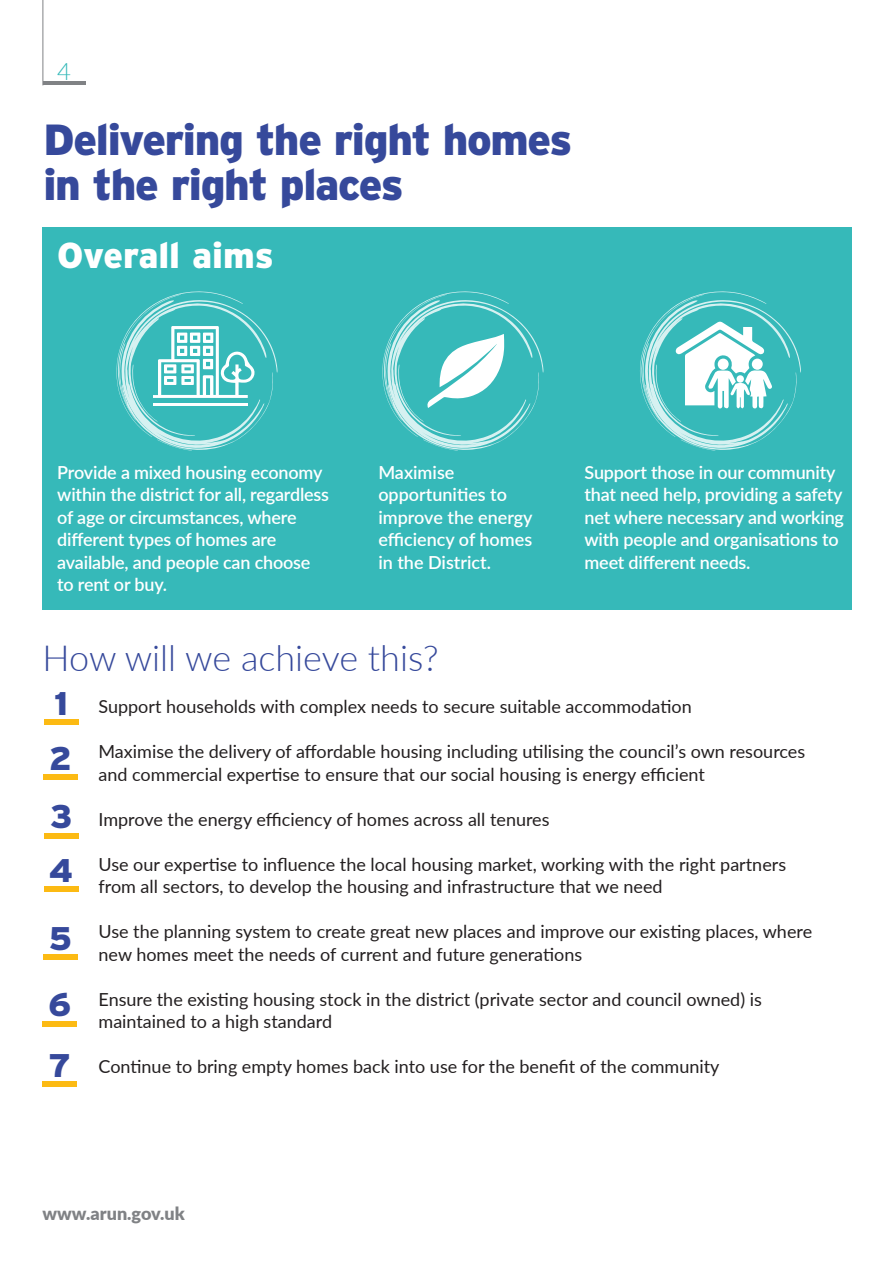
<style>
.page{position:relative;width:893px;height:1263px;background:#fff}
.page>*{position:absolute;margin:0;border:0;box-sizing:border-box;transform-origin:0 0}
.t1{font:900 43.5px "Interstate";letter-spacing:-.03em;color:#36499b}
.t2{font:300 36px "Lato";color:#36499b}
.t3{font:900 36px "Interstate";color:#fff}
.t4{font:900 32.7px "Interstate";color:#36499b}
.t5{font:300 24px "Lato";color:#36b9b9}
.t6{font:18px/22.5px "Lato";color:#231f20}
.t7{font:600 18px/22.5px "Lato";letter-spacing:-.01em;color:#fff}
.t8{font:900 18px "Lato";color:#808285}
</style>
<div class="page">
<hr style="left:43px;top:81px;width:42px;height:4px;background:#808285">
<hr style="left:43px;top:0;width:1px;height:85px;background:#808285">
<div style="left:43px;top:227px;width:808px;height:383px;background:#36b9b9"></div>
<svg style="left:640px;top:291px;width:161px;height:159px"></svg>
<div style="left:718px;top:359px;width:11px;height:11px;background:#fff;border-radius:50%"></div>
<div style="left:752px;top:358px;width:11px;height:12px;background:#fff;border-radius:50%"></div>
<div style="left:736px;top:375px;width:8px;height:8px;background:#fff;border-radius:50%"></div>
<svg style="left:382px;top:291px;width:161px;height:159px"></svg>
<svg style="left:116px;top:291px;width:161px;height:159px"></svg>
<div style="left:44px;top:719px;width:34px;height:6px;background:#fcba13"></div>
<div style="left:43px;top:774px;width:35px;height:6px;background:#fcba13"></div>
<div style="left:44px;top:832px;width:34px;height:6px;background:#fcba13"></div>
<div style="left:44px;top:886px;width:34px;height:6px;background:#fcba13"></div>
<div style="left:43px;top:954px;width:35px;height:6px;background:#fcba13"></div>
<div style="left:43px;top:1021px;width:34px;height:6px;background:#fcba13"></div>
<div style="left:43px;top:1081px;width:34px;height:6px;background:#fcba13"></div>
<h3 class="t5" style="left:57px;top:54px;width:15px">4</h3>
<p class="t1" style="left:43px;top:115px;width:530px">Delivering the right homes</p>
<p class="t1" style="left:43px;top:160px;width:362px">in the right places</p>
<p class="t3" style="left:57px;top:235px;width:218px">Overall aims</p>
<p class="t7" style="left:57px;top:460px;width:273px">Provide a mixed housing economy within the district for all, regardless of age or circumstances, where different types of homes are</p>
<p class="t7" style="left:57px;top:550px;width:255px">available, and people can choose to rent or buy.</p>
<p class="t7" style="left:378px;top:460px;width:156px">Maximise opportunities to improve the energy efficiency of homes in the District.</p>
<p class="t7" style="left:584px;top:460px;width:261px">Support those in our community that need help, providing a safety net where necessary and working with people and organisations to meet different needs.</p>
<p class="t2" style="left:43px;top:633px;width:398px">How will we achieve this?</p>
<p class="t6" style="left:99px;top:694px;width:595px">Support households with complex needs to secure suitable accommodation</p>
<p class="t6" style="left:99px;top:739px;width:708px">Maximise the delivery of affordable housing including utilising the council’s own resources and commercial expertise to ensure that our social housing is energy efficient</p>
<p class="t6" style="left:99px;top:807px;width:452px">Improve the energy efficiency of homes across all tenures</p>
<p class="t6" style="left:99px;top:852px;width:689px">Use our expertise to influence the local housing market, working with the right partners from all sectors, to develop the housing and infrastructure that we need</p>
<p class="t6" style="left:99px;top:919px;width:715px">Use the planning system to create great new places and improve our existing places, where new homes meet the needs of current and future generations</p>
<p class="t6" style="left:99px;top:987px;width:665px">Ensure the existing housing stock in the district (private sector and council owned) is maintained to a high standard</p>
<p class="t6" style="left:99px;top:1054px;width:622px">Continue to bring empty homes back into use for the benefit of the community</p>
<p class="t4" style="left:54px;top:684px;width:15px">1</p>
<p class="t4" style="left:49px;top:739px;width:24px">2</p>
<p class="t4" style="left:50px;top:798px;width:24px">3</p>
<p class="t4" style="left:49px;top:852px;width:26px">4</p>
<p class="t4" style="left:49px;top:919px;width:25px">5</p>
<p class="t4" style="left:48px;top:986px;width:24px">6</p>
<p class="t4" style="left:48px;top:1046px;width:24px">7</p>
<p class="t8" style="left:43px;top:1200px;width:144px">www.arun.gov.uk</p>
</div>
